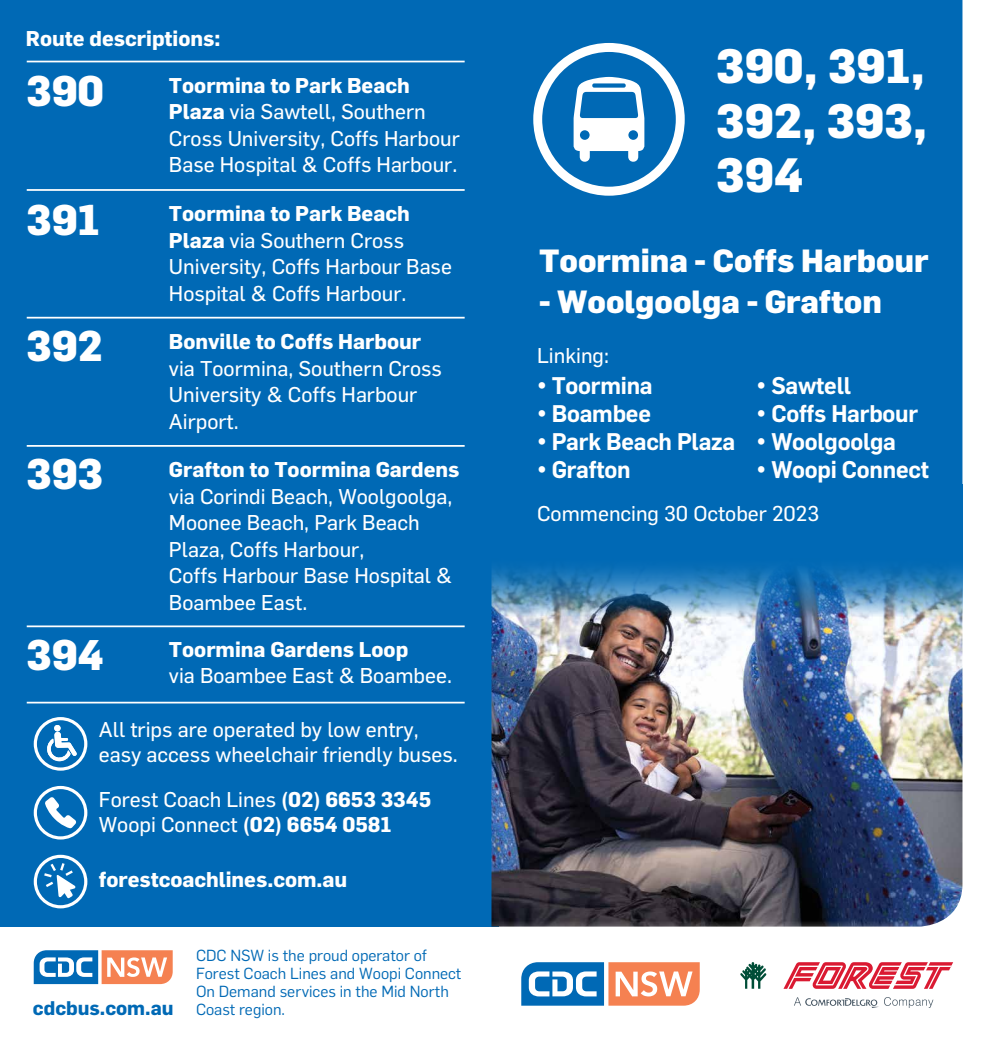
<style>
.page{position:relative;width:983px;height:1042px;background:#fff}
.page>*{position:absolute;margin:0;border:0;box-sizing:border-box;transform-origin:0 0}
.t1{font:800 47.25px/54.2px "Flama";color:#fff;text-align:justify}
.t2{font:800 42px "Flama";color:#fff}
.t3{font:800 31.5px "Flama";color:#fff}
.t4{font:600 23.62px "Flama";letter-spacing:-.01em;color:#fff}
.t5{font:21px/26.4px "Flama Basic";color:#fff}
.t6{font:700 21px "Flama";color:#fff}
.t7{font:700 19.43px "Flama";color:#0069b5}
.t8{font:15.75px/18px "Flama";color:#0069b5}
.s1{font-family:"Flama";font-weight:700}
.s2{font-weight:400;font-size:15.75px}
</style>
<div class="page">
<div style="left:0;top:0;width:498px;height:926px;background:#0069b5"></div>
<img style="left:491px;top:617px;width:471px;height:304px">
<svg style="left:491px;top:920px;width:451px;height:6px;background:#393b4a"></svg>
<div style="left:491px;top:0;width:471px;height:508px;background:#0069b5"></div>
<img style="left:491px;top:508px;width:471px;height:109px">
<svg style="left:533px;top:43px;width:151px;height:153px"></svg>
<hr style="left:27px;top:61px;width:437px;height:1px;background:#fff">
<hr style="left:27px;top:189px;width:437px;height:2px;background:#fff">
<hr style="left:27px;top:317px;width:437px;height:1px;background:#fff">
<hr style="left:27px;top:445px;width:437px;height:2px;background:#fff">
<hr style="left:27px;top:625px;width:437px;height:2px;background:#fff">
<hr style="left:27px;top:702px;width:437px;height:1px;background:#fff">
<svg style="left:794px;top:997px;width:139px;height:11px"></svg>
<svg style="left:783px;top:962px;width:169px;height:27px"></svg>
<svg style="left:740px;top:962px;width:26px;height:26px"></svg>
<svg style="left:521px;top:962px;width:179px;height:44px"></svg>
<svg style="left:33px;top:950px;width:140px;height:35px"></svg>
<svg style="left:34px;top:786px;width:53px;height:53px"></svg>
<svg style="left:34px;top:855px;width:53px;height:53px"></svg>
<svg style="left:34px;top:717px;width:53px;height:53px"></svg>
<div style="left:54px;top:725px;width:7px;height:6px;background:#fff;border-radius:50%"></div>
<p class="t6" style="left:26px;top:23px;width:196px">Route descriptions:</p>
<p class="t6" style="left:169px;top:70px;width:242px">Toormina to Park Beach</p>
<p class="t5" style="left:169px;top:97px;width:292px"><span class="s1">Plaza</span> via Sawtell, Southern<br>Cross University, Coffs Harbour<br>Base Hospital &amp; Coffs Harbour.</p>
<h2 class="t2" style="left:26px;top:189px;width:75px">391</h2>
<p class="t6" style="left:169px;top:198px;width:242px">Toormina to Park Beach</p>
<p class="t5" style="left:169px;top:226px;width:284px"><span class="s1">Plaza</span> via Southern Cross<br>University, Coffs Harbour Base<br>Hospital &amp; Coffs Harbour.</p>
<h2 class="t2" style="left:26px;top:316px;width:78px">392</h2>
<h2 class="t2" style="left:26px;top:61px;width:79px">390</h2>
<p class="t6" style="left:169px;top:327px;width:253px">Bonville to Coffs Harbour</p>
<p class="t5" style="left:169px;top:354px;width:274px">via Toormina, Southern Cross<br>University &amp; Coffs Harbour<br>Airport.</p>
<p class="t6" style="left:169px;top:454px;width:292px">Grafton to Toormina Gardens</p>
<p class="t5" style="left:169px;top:481px;width:285px">via Corindi Beach, Woolgoolga,<br>Moonee Beach, Park Beach<br>Plaza, Coffs Harbour,<br>Coffs Harbour Base Hospital &amp;<br>Boambee East.</p>
<h2 class="t2" style="left:26px;top:443px;width:79px">393</h2>
<h2 class="t2" style="left:26px;top:624px;width:79px">394</h2>
<p class="t6" style="left:169px;top:634px;width:241px">Toormina Gardens Loop</p>
<p class="t5" style="left:169px;top:661px;width:284px">via Boambee East &amp; Boambee.</p>
<p class="t5" style="left:99px;top:715px;width:360px;line-height:25.2px">All trips are operated by low entry, easy access wheelchair friendly buses.</p>
<p class="t5" style="left:99px;top:785px;width:334px;line-height:25.2px">Forest Coach Lines <span class="s1">(02) 6653 3345<br></span>Woopi Connect <span class="s1">(02) 6654 0581</span></p>
<p class="t6" style="left:99px;top:864px;width:250px">forestcoachlines.com.au</p>
<p class="t8" style="left:196px;top:945px;width:267px">CDC NSW is the proud operator of<br>Forest Coach Lines and Woopi Connect<br>On Demand services in the Mid North</p>
<p class="t7" style="left:33px;top:994px;width:253px">cdcbus.com.au <span class="s2">Coast region.</span></p>
<h1 class="t1" style="left:715px;top:36px;width:212px">390, 391, 392, 393, 394</h1>
<h3 class="t3" style="left:539px;top:238px;width:391px">Toormina - Coffs Harbour</h3>
<h3 class="t3" style="left:539px;top:278px;width:344px">- Woolgoolga - Grafton</h3>
<p class="t5" style="left:537px;top:341px;width:73px">Linking:</p>
<p class="t4" style="left:537px;top:369px;width:117px">• Toormina</p>
<p class="t4" style="left:537px;top:397px;width:115px">• Boambee</p>
<p class="t4" style="left:537px;top:425px;width:200px">• Park Beach Plaza</p>
<p class="t4" style="left:537px;top:453px;width:95px">• Grafton</p>
<p class="t4" style="left:756px;top:369px;width:96px">• Sawtell</p>
<p class="t4" style="left:756px;top:397px;width:163px">• Coffs Harbour</p>
<p class="t4" style="left:756px;top:425px;width:141px">• Woolgoolga</p>
<p class="t4" style="left:756px;top:453px;width:174px">• Woopi Connect</p>
<p class="t5" style="left:537px;top:499px;width:283px">Commencing 30 October 2023</p>
</div>
